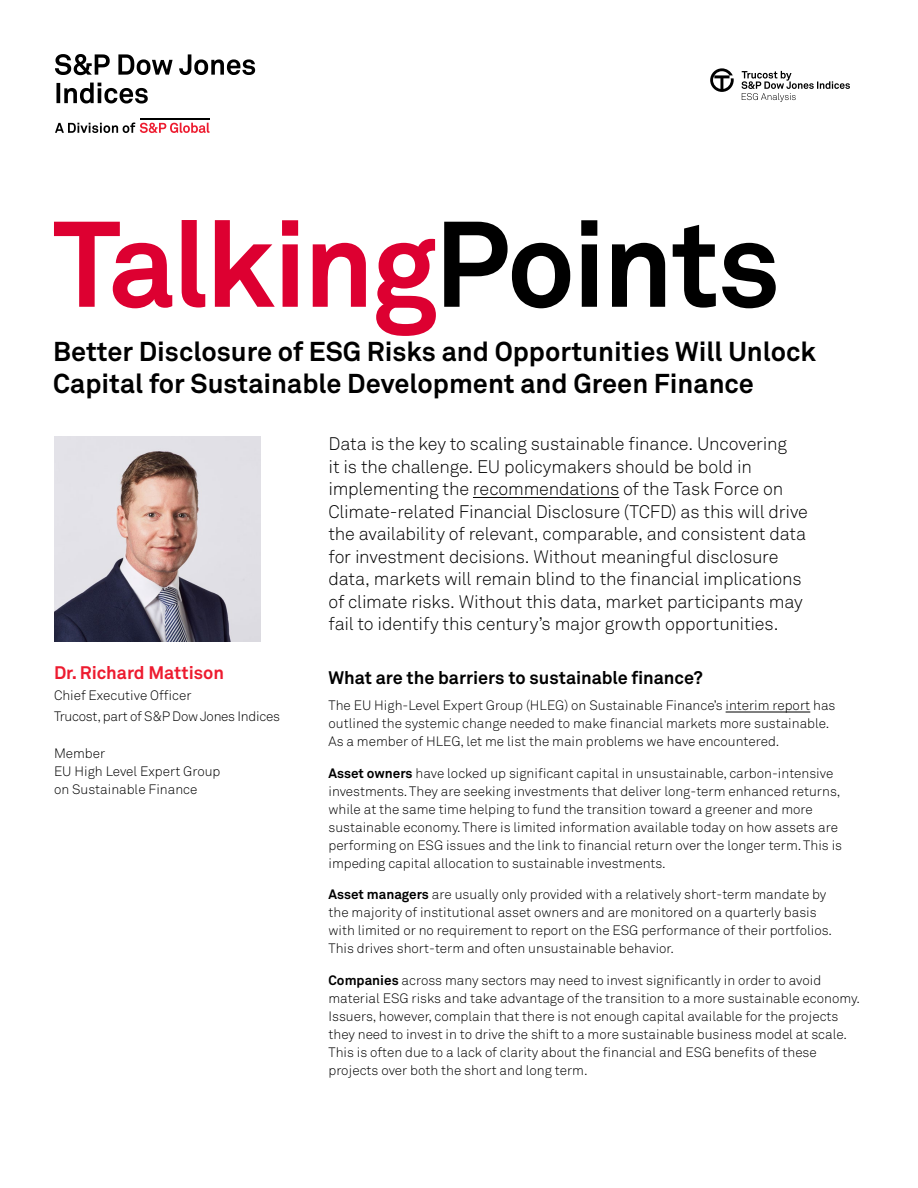
<style>
.page{position:relative;width:918px;height:1188px;background:#fff}
.page>*{position:absolute;margin:0;border:0;box-sizing:border-box;transform-origin:0 0}
.t1{font:700 120px "Akkurat Pro";letter-spacing:-.025em;color:#dd0031}
.t2{font:700 27px/32.4px "Akkurat Pro";color:#000}
.t3{font:300 18px/22.5px "Akkurat Pro";letter-spacing:-.01em;color:#000}
.t4{font:700 18px "Akkurat Pro";letter-spacing:-.005em;color:#000}
.t5{font:700 18px "Akkurat Pro";color:#ed1b2f}
.t6{font:300 13.5px/18px "Akkurat Pro";color:#000}
.t7{font:300 13.5px/21px "Akkurat Pro";letter-spacing:-.02em;color:#000}
.s1{color:#000}
.s2{font-weight:700}
</style>
<div class="page">
<img style="left:55px;top:436px;width:205px;height:206px">
<hr style="left:473px;top:497px;width:146px;height:1px;background:#000">
<hr style="left:726px;top:712px;width:84px;height:1px;background:#000">
<hr style="left:140px;top:118px;width:70px;height:2px;background:#000">
<svg style="left:55px;top:122px;width:155px;height:11px"></svg>
<svg style="left:55px;top:54px;width:200px;height:50px"></svg>
<svg style="left:710px;top:68px;width:140px;height:34px"></svg>
<h1 class="t1" style="left:53px;top:191px;width:729px">Talking<span class="s1">Points</span></h1>
<h2 class="t2" style="left:53px;top:335px;width:764px">Better Disclosure of ESG Risks and Opportunities Will Unlock<br>Capital for Sustainable Development and Green Finance</h2>
<p class="t3" style="left:328px;top:433px;width:481px">Data is the key to scaling sustainable finance. Uncovering<br>it is the challenge. EU policymakers should be bold in implementing the recommendations of the Task Force on Climate-related Financial Disclosure (TCFD) as this will drive the availability of relevant, comparable, and consistent data for investment decisions. Without meaningful disclosure data, markets will remain blind to the financial implications of climate risks. Without this data, market participants may fail to identify this century’s major growth opportunities.</p>
<h3 class="t4" style="left:328px;top:666px;width:376px">What are the barriers to sustainable finance?</h3>
<p class="t6" style="left:328px;top:697px;width:509px">The EU High-Level Expert Group (HLEG) on Sustainable Finance’s interim report has outlined the systemic change needed to make financial markets more sustainable.<br>As a member of HLEG, let me list the main problems we have encountered.</p>
<p class="t6" style="left:328px;top:764px;width:515px"><span class="s2">Asset owners</span> have locked up significant capital in unsustainable, carbon-intensive investments. They are seeking investments that deliver long-term enhanced returns, while at the same time helping to fund the transition toward a greener and more sustainable economy. There is limited information available today on how assets are performing on ESG issues and the link to financial return over the longer term. This is impeding capital allocation to sustainable investments.</p>
<p class="t6" style="left:328px;top:886px;width:505px"><span class="s2">Asset managers</span> are usually only provided with a relatively short-term mandate by the majority of institutional asset owners and are monitored on a quarterly basis with limited or no requirement to report on the ESG performance of their portfolios.<br>This drives short-term and often unsustainable behavior.</p>
<p class="t6" style="left:328px;top:971px;width:533px"><span class="s2">Companies</span> across many sectors may need to invest significantly in order to avoid material ESG risks and take advantage of the transition to a more sustainable economy.<br>Issuers, however, complain that there is not enough capital available for the projects they need to invest in to drive the shift to a more sustainable business model at scale.<br>This is often due to a lack of clarity about the financial and ESG benefits of these projects over both the short and long term.</p>
<h3 class="t5" style="left:54px;top:661px;width:172px">Dr. Richard Mattison</h3>
<p class="t7" style="left:54px;top:684px;width:227px">Chief Executive Officer<br>Trucost, part of S&amp;P Dow Jones Indices</p>
<p class="t6" style="left:54px;top:744px;width:168px">Member<br>EU High Level Expert Group on Sustainable Finance</p>
</div>
